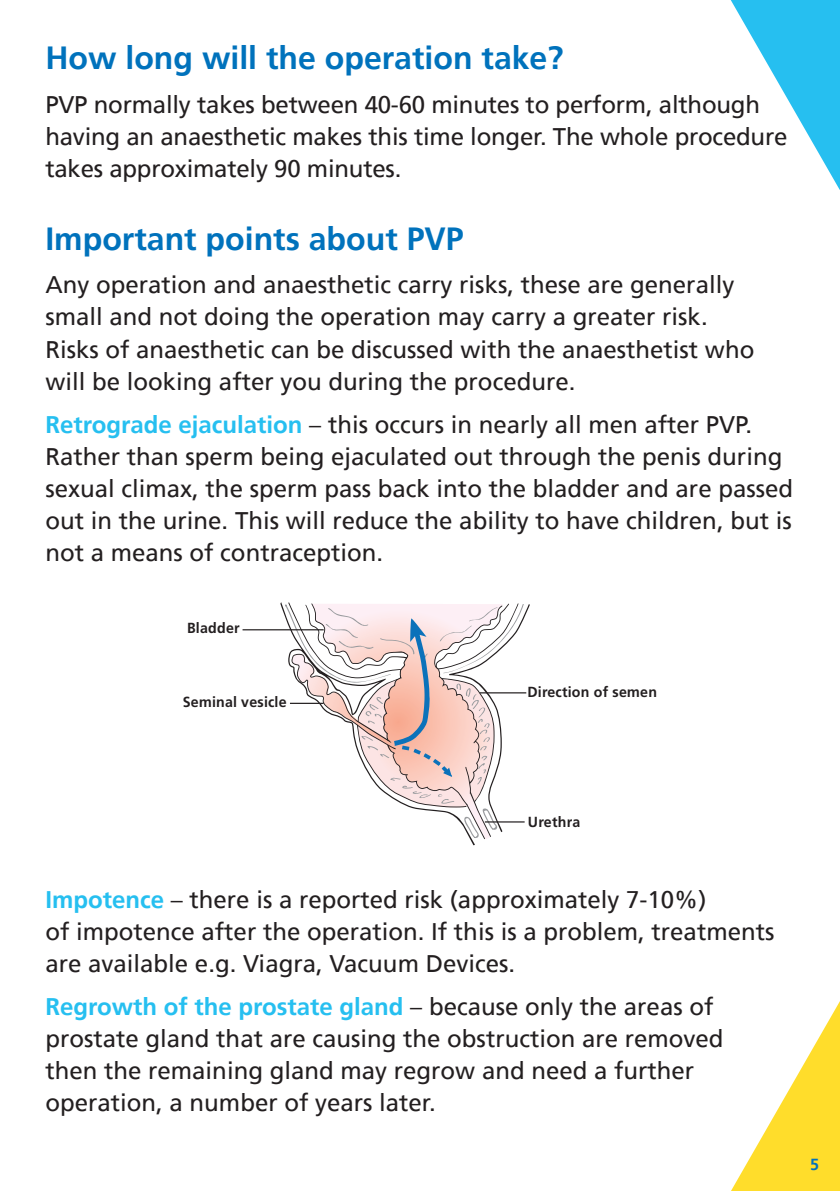
<style>
.page{position:relative;width:840px;height:1191px;background:#fff}
.page>*{position:absolute;margin:0;border:0;box-sizing:border-box;transform-origin:0 0}
.Large_title{font:700 32px "Frutiger";color:#0072bc}
.Large_title-2{font:24px/32px "Frutiger";color:#231f20}
.Large_title-3{font:700 24px "Frutiger";color:#26bff0}
.t1{font:700 16px "Frutiger";color:#0072bc}
.t2{font:700 14.6px "Frutiger";color:#231f20}
.s1{font-weight:700;color:#26bff0}
.s2{font-weight:400;color:#231f20}
</style>
<div class="page">
<svg style="left:731px;top:1003px;width:108px;height:188px"></svg>
<svg style="left:730px;top:0;width:109px;height:189px"></svg>
<hr style="left:242px;top:629px;width:81px;height:1px;background:#231f20">
<svg style="left:285px;top:602px;width:244px;height:237px"></svg>
<p class="Large_title" style="left:45px;top:39px;width:519px">How long will the operation take?</p>
<p class="Large_title-2" style="left:45px;top:88px;width:743px">PVP normally takes between 40-60 minutes to perform, although having an anaesthetic makes this time longer. The whole procedure takes approximately 90 minutes.</p>
<p class="Large_title" style="left:45px;top:220px;width:419px">Important points about PVP</p>
<p class="Large_title-2" style="left:45px;top:269px;width:690px">Any operation and anaesthetic carry risks, these are generally small and not doing the operation may carry a greater risk.</p>
<p class="Large_title-2" style="left:45px;top:333px;width:710px">Risks of anaesthetic can be discussed with the anaesthetist who will be looking after you during the procedure.</p>
<p class="Large_title-2" style="left:45px;top:408px;width:748px"><span class="s1">Retrograde ejaculation</span> – this occurs in nearly all men after PVP.<br>Rather than sperm being ejaculated out through the penis during sexual climax, the sperm pass back into the bladder and are passed out in the urine. This will reduce the ability to have children, but is not a means of contraception.</p>
<p class="t2" style="left:187px;top:619px;width:54px">Bladder</p>
<p class="t2" style="left:183px;top:693px;width:106px">Seminal vesicle</p>
<p class="t2" style="left:527px;top:683px;width:131px">Direction of semen</p>
<p class="t2" style="left:527px;top:813px;width:54px">Urethra</p>
<p class="Large_title-2" style="left:45px;top:883px;width:662px"><span class="s1">Impotence</span> – there is a reported risk (approximately 7-10%)</p>
<p class="Large_title-2" style="left:45px;top:915px;width:730px">of impotence after the operation. If this is a problem, treatments are available e.g. Viagra, Vacuum Devices.</p>
<p class="Large_title-3" style="left:45px;top:992px;width:669px">Regrowth of the prostate gland <span class="s2">– because only the areas of</span></p>
<p class="Large_title-2" style="left:45px;top:1023px;width:679px">prostate gland that are causing the obstruction are removed</p>
<p class="Large_title-2" style="left:45px;top:1055px;width:650px">then the remaining gland may regrow and need a further</p>
<p class="Large_title-2" style="left:45px;top:1087px;width:391px">operation, a number of years later.</p>
<p class="t1" style="left:809px;top:1154px;width:10px">5</p>
</div>
